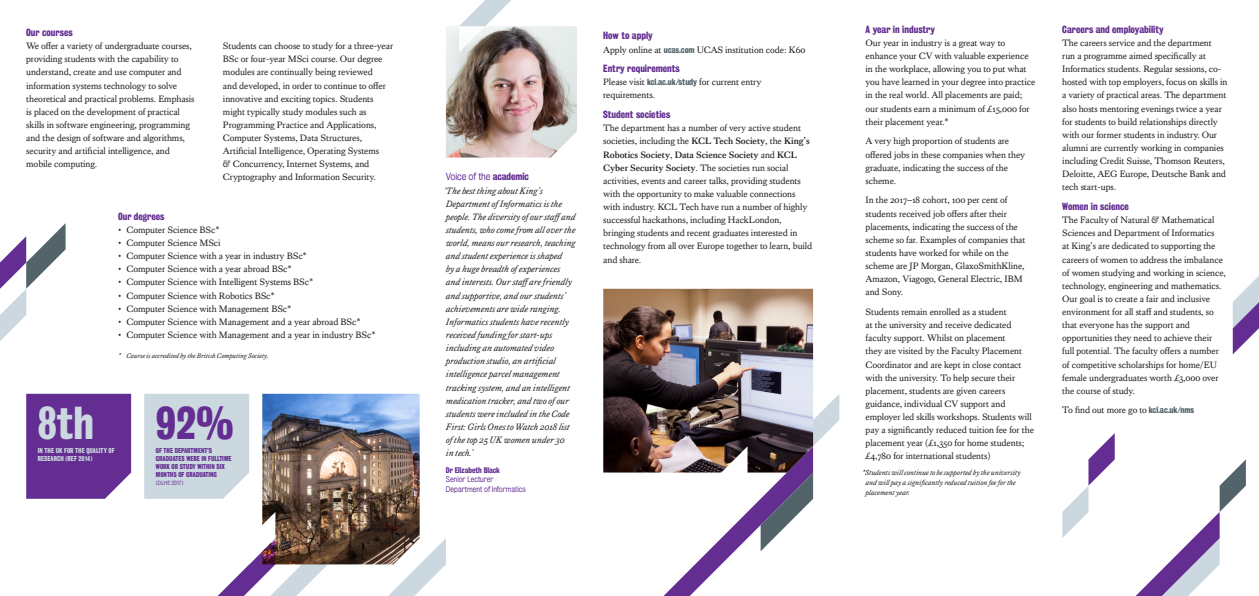
<style>
.page{position:relative;width:1259px;height:596px;background:#fff}
.page>*{position:absolute;margin:0;border:0;box-sizing:border-box;transform-origin:0 0}
.KCL_NMS_templates{font:42px "Kings Bureau Grot Three Seven";color:#cbd8df}
.KCL_NMS_templates-2{font:42px "Kings Bureau Grot Three Seven";color:#632d91}
.KCL_NMS_templates-3{font:9.5px/13.1px "Kings Caslon Text";letter-spacing:-.01em;color:#231f20}
.KCL_NMS_templates-4{font:italic 9.5px/13.1px "Kings Caslon Text";letter-spacing:-.01em;color:#231f20}
.KCL_NMS_templates-5{font:9.5px "Kings Bureau Grot Three Seven";color:#632d91}
.KCL_NMS_templates-6{font:9.5px "Kings Bureau Grot Five One";letter-spacing:-.01em;color:#632d91}
.KCL_NMS_templates-7{font:italic 7.5px/10px "Kings Caslon Text";letter-spacing:-.01em;color:#231f20}
.KCL_NMS_templates-8{font:7.5px/9.8px "Kings Bureau Grot Five One";letter-spacing:-.01em;color:#632d91}
.KCL_NMS_templates-9{font:7.5px "Kings Bureau Grot Three Seven";letter-spacing:-.01em;color:#632d91}
.KCL_NMS_templates-10{font:italic 7px "Kings Caslon Text";letter-spacing:-.01em;color:#231f20}
.KCL_NMS_templates-11{font:6.5px/8px "Kings Bureau Grot Three Seven";color:#632d91}
.KCL_NMS_templates-12{font:6.5px/8px "Kings Bureau Grot Three Seven";color:#cbd8df}
.KCL_NMS_templates-13{font:5.5px "Kings Bureau Grot Five One";color:#632d91}
.s1{font-family:"Kings Bureau Grot Three Seven"}
.s2{font-family:"Kings Bureau Grot Three Seven";font-size:8.2px;color:#52636a}
.s3{font-weight:700}
</style>
<div class="page">
<div style="left:26px;top:393px;width:105px;height:105px;background:#632d91"></div>
<img style="left:446px;top:26px;width:131px;height:131px">
<img style="left:367px;top:393px;width:53px;height:171px">
<svg style="left:459px;top:0;width:65px;height:52px"></svg>
<svg style="left:0;top:223px;width:66px;height:118px"></svg>
<svg style="left:1232px;top:276px;width:27px;height:78px"></svg>
<svg style="left:1062px;top:434px;width:52px;height:104px"></svg>
<svg style="left:1136px;top:460px;width:109px;height:135px"></svg>
<img style="left:144px;top:393px;width:223px;height:202px">
<svg style="left:388px;top:538px;width:58px;height:57px"></svg>
<img style="left:603px;top:288px;width:210px;height:184px">
<svg style="left:656px;top:393px;width:183px;height:202px"></svg>
<p class="KCL_NMS_templates-5" style="left:26px;top:27px;width:48px">Our courses</p>
<p class="KCL_NMS_templates-3" style="left:26px;top:39px;width:170px">We offer a variety of undergraduate courses, providing students with the capability to understand, create and use computer and information systems technology to solve theoretical and practical problems. Emphasis is placed on the development of practical skills in software engineering, programming and the design of software and algorithms, security and artificial intelligence, and mobile computing.</p>
<p class="KCL_NMS_templates-3" style="left:223px;top:39px;width:172px">Students can choose to study for a three-year BSc or four-year MSci course. Our degree modules are continually being reviewed<br>and developed, in order to continue to offer innovative and exciting topics. Students might typically study modules such as Programming Practice and Applications, Computer Systems, Data Structures, Artificial Intelligence, Operating Systems<br>&amp; Concurrency, Internet Systems, and Cryptography and Information Security.</p>
<p class="KCL_NMS_templates-5" style="left:118px;top:210px;width:48px">Our degrees</p>
<p class="KCL_NMS_templates-3" style="left:118px;top:223px;width:103px">• Computer Science BSc*</p>
<p class="KCL_NMS_templates-3" style="left:118px;top:236px;width:104px">• Computer Science MSci</p>
<p class="KCL_NMS_templates-3" style="left:118px;top:249px;width:190px">• Computer Science with a year in industry BSc*</p>
<p class="KCL_NMS_templates-3" style="left:118px;top:262px;width:175px">• Computer Science with a year abroad BSc*</p>
<p class="KCL_NMS_templates-3" style="left:118px;top:275px;width:197px">• Computer Science with Intelligent Systems BSc*</p>
<p class="KCL_NMS_templates-3" style="left:118px;top:289px;width:158px">• Computer Science with Robotics BSc*</p>
<p class="KCL_NMS_templates-3" style="left:118px;top:302px;width:175px">• Computer Science with Management BSc*</p>
<p class="KCL_NMS_templates-3" style="left:118px;top:315px;width:244px">• Computer Science with Management and a year abroad BSc*</p>
<p class="KCL_NMS_templates-3" style="left:118px;top:328px;width:259px">• Computer Science with Management and a year in industry BSc*</p>
<p class="KCL_NMS_templates-10" style="left:118px;top:351px;width:152px">* Course is accredited by the British Computing Society.</p>
<p class="KCL_NMS_templates" style="left:38px;top:398px;width:58px">8th</p>
<p class="KCL_NMS_templates-12" style="left:38px;top:446px;width:78px">IN THE UK FOR THE QUALITY OF<br>RESEARCH (REF 2014)</p>
<p class="KCL_NMS_templates-2" style="left:156px;top:398px;width:79px">92%</p>
<p class="KCL_NMS_templates-11" style="left:156px;top:446px;width:77px">OF THE DEPARTMENT’S<br>GRADUATES WERE IN FULLTIME<br>WORK OR STUDY WITHIN SIX<br>MONTHS OF GRADUATING</p>
<p class="KCL_NMS_templates-13" style="left:156px;top:479px;width:29px">(DLHE 2017)</p>
<p class="KCL_NMS_templates-6" style="left:446px;top:171px;width:85px">Voice of the <span class="s1">academic</span></p>
<p class="KCL_NMS_templates-4" style="left:444px;top:184px;width:133px">‘The best thing about King’s<br>Department of Informatics is the people. The diversity of our staffand students, who come from all over the world, means our research, teaching and student experience is shaped<br>by a huge breadth of experiences<br>and interests. Our staffare friendly and supportive, and our students’ achievements are wide ranging.<br>Informatics students have recently received funding for start-ups including an automated video production studio, an artificial intelligence parcel management tracking system, and an intelligent medication tracker, and two of our students were included in the Code<br>First: Girls Ones to Watch 2018 list of the top 25 UK women under 30<br>in tech.’</p>
<p class="KCL_NMS_templates-9" style="left:446px;top:465px;width:56px">Dr Elizabeth Black</p>
<p class="KCL_NMS_templates-8" style="left:446px;top:474px;width:81px">Senior Lecturer<br>Department of Informatics</p>
<p class="KCL_NMS_templates-5" style="left:603px;top:30px;width:51px">How to apply</p>
<p class="KCL_NMS_templates-3" style="left:603px;top:43px;width:204px">Apply online at <span class="s2">ucas.com</span> UCAS institution code: K60</p>
<p class="KCL_NMS_templates-5" style="left:603px;top:63px;width:78px">Entry requirements</p>
<p class="KCL_NMS_templates-3" style="left:603px;top:75px;width:160px">Please visit <span class="s2">kcl.ac.uk/study</span> for current entry requirements.</p>
<p class="KCL_NMS_templates-5" style="left:603px;top:109px;width:68px">Student societies</p>
<p class="KCL_NMS_templates-3" style="left:603px;top:121px;width:211px">The department has a number of very active student societies, including the <span class="s3">KCL Tech Society</span>, the <span class="s3">King’s Robotics Society</span>, <span class="s3">Data Science Society</span> and <span class="s3">KCL Cyber Security Society</span>. The societies run social activities, events and career talks, providing students with the opportunity to make valuable connections with industry. KCL Tech have run a number of highly successful hackathons, including HackLondon, bringing students and recent graduates interested in technology from all over Europe together to learn, build and share.</p>
<p class="KCL_NMS_templates-5" style="left:865px;top:24px;width:71px">A year in industry</p>
<p class="KCL_NMS_templates-3" style="left:865px;top:36px;width:171px">Our year in industry is a great way to enhance your CV with valuable experience in the workplace, allowing you to put what you have learned in your degree into practice in the real world. All placements are paid; our students earn a minimum of £15,000 for their placement year.*</p>
<p class="KCL_NMS_templates-3" style="left:865px;top:134px;width:161px">A very high proportion of students are offered jobs in these companies when they graduate, indicating the success of the scheme.</p>
<p class="KCL_NMS_templates-3" style="left:865px;top:193px;width:161px">In the 2017–18 cohort, 100 per cent of students received job offers after their placements, indicating the success of the scheme so far. Examples of companies that students have worked for while on the scheme are JP Morgan, GlaxoSmithKline, Amazon, Viagogo, General Electric, IBM and Sony.</p>
<p class="KCL_NMS_templates-3" style="left:865px;top:305px;width:170px">Students remain enrolled as a student<br>at the university and receive dedicated faculty support. Whilst on placement<br>they are visited by the Faculty Placement Coordinator and are kept in close contact with the university. To help secure their placement, students are given careers guidance, individual CV support and employer led skills workshops. Students will pay a significantly reduced tuition fee for the placement year (£1,350 for home students; £4,780 for international students)</p>
<p class="KCL_NMS_templates-7" style="left:865px;top:467px;width:157px;text-indent:-3px">*Students will continue to be supported by the university and will pay a significantly reduced tuition fee for the placement year.</p>
<p class="KCL_NMS_templates-5" style="left:1062px;top:24px;width:103px">Careers and employability</p>
<p class="KCL_NMS_templates-3" style="left:1062px;top:36px;width:167px">The careers service and the department<br>run a programme aimed specifically at Informatics students. Regular sessions, co&shy;hosted with top employers, focus on skills in a variety of practical areas. The department also hosts mentoring evenings twice a year for students to build relationships directly with our former students in industry. Our alumni are currently working in companies including Credit Suisse, Thomson Reuters, Deloitte, AEG Europe, Deutsche Bank and tech start-ups.</p>
<p class="KCL_NMS_templates-5" style="left:1062px;top:201px;width:68px">Women in science</p>
<p class="KCL_NMS_templates-3" style="left:1062px;top:213px;width:165px">The Faculty of Natural &amp; Mathematical Sciences and Department of Informatics<br>at King’s are dedicated to supporting the careers of women to address the imbalance of women studying and working in science, technology, engineering and mathematics.<br>Our goal is to create a fair and inclusive environment for all staff and students, so that everyone has the support and opportunities they need to achieve their full potential. The faculty offers a number of competitive scholarships for home/EU female undergraduates worth £3,000 over the course of study.</p>
<p class="KCL_NMS_templates-3" style="left:1062px;top:403px;width:133px">To find out more go to <span class="s2">kcl.ac.uk/nms</span></p>
</div>
